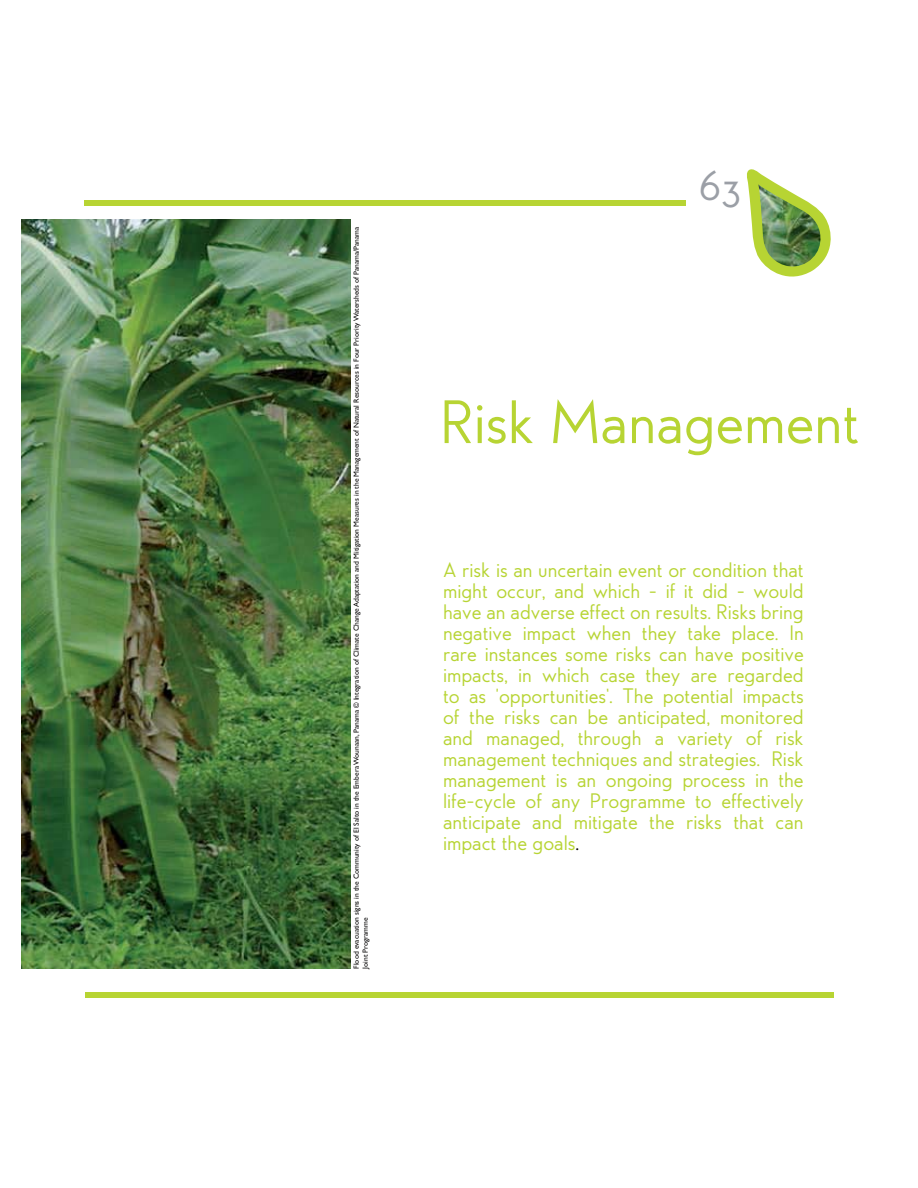
<style>
.page{position:relative;width:918px;height:1188px;background:#fff}
.page>*{position:absolute;margin:0;border:0;box-sizing:border-box;transform-origin:0 0}
.t1{font:52.5px "Edelsans";color:#b7d433}
.t2{font:37.5px "Edelsans";color:#9b9fa6}
.t3{font:18px/21px "Edelsans";color:#b7d433;text-align:justify}
.t4{font:7.5px/9px "Gill Sans";color:#0b0a0a}
.s1{color:#000}
</style>
<div class="page">
<div style="left:85px;top:993px;width:748px;height:5px;background:#b7d433"></div>
<div style="left:85px;top:200px;width:601px;height:6px;background:#b7d433"></div>
<svg style="left:747px;top:169px;width:84px;height:108px"></svg>
<img style="left:758px;top:184px;width:64px;height:84px">
<img style="left:21px;top:220px;width:329px;height:748px">
<p class="t4" style="left:353px;top:969px;width:744px;rotate:-90deg">Flood evacuation signs in the Community of El Salto in the Embera Wounaan, Panama © Integration of Climate Change Adaptation and Mitigation Measures in the Management of Natural Resources in Four Priority Watersheds of Panama/Panama<br>Joint Programme</p>
<h2 class="t2" style="left:699px;top:169px;width:43px">63</h2>
<h1 class="t1" style="left:440px;top:399px;width:421px">Risk Management</h1>
<p class="t3" style="left:443px;top:561px;width:362px">A risk is an uncertain event or condition that might occur, and which - if it did - would have an adverse effect on results. Risks bring negative impact when they take place. In rare instances some risks can have positive impacts, in which case they are regarded to as ‘opportunities’. The potential impacts of the risks can be anticipated, monitored and managed, through a variety of risk management techniques and strategies. Risk management is an ongoing process in the life-cycle of any Programme to effectively anticipate and mitigate the risks that can impact the goals<span class="s1">.</span></p>
</div>
